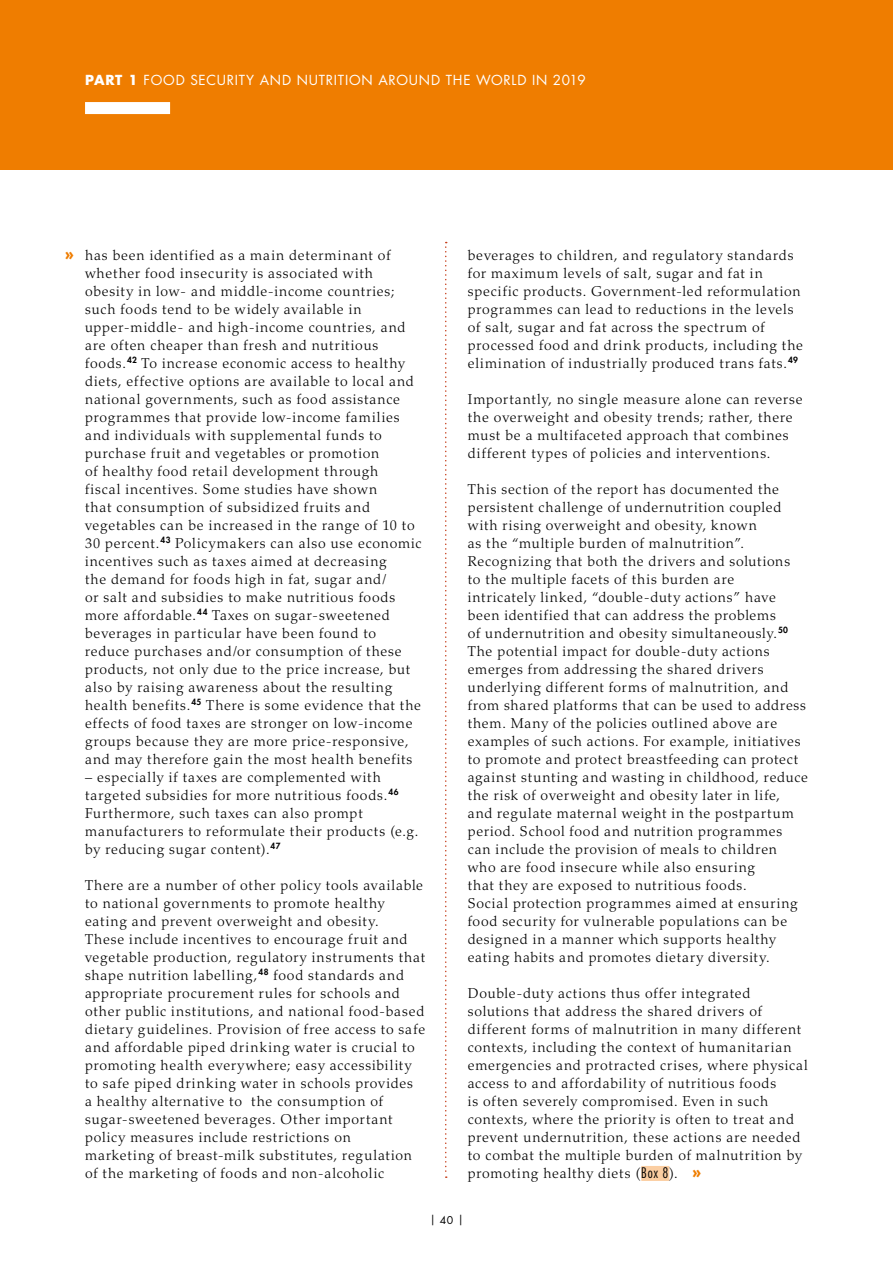
<style>
.page{position:relative;width:893px;height:1263px;background:#fff}
.page>*{position:absolute;margin:0;border:0;box-sizing:border-box;transform-origin:0 0}
.NewPara1{font:800 16.5px "Futura Std";color:#ef7d00}
.NewPara1_OK{font:300 14.25px/18px "Palatino LT Std";letter-spacing:.055em;color:#000}
.t1{font:13.5px "Futura Std";letter-spacing:.055em;color:#fff}
.t2{font:10.5px "Futura Std";color:#000}
.s1{font-weight:700}
.s2{font-family:"Futura Std";font-stretch:condensed}
</style>
<div class="page">
<div style="left:0;top:0;width:893px;height:170px;background:#ef7d00"></div>
<div style="left:85px;top:102px;width:85px;height:12px;background:#fff"></div>
<svg style="left:445px;top:242px;width:2px;height:936px"></svg>
<div style="left:641px;top:1166px;width:28px;height:15px;background:#fbcea2"></div>
<p class="t1" style="left:85px;top:71px;width:502px"><span class="s1">PART 1</span> FOOD SECURITY AND NUTRITION AROUND THE WORLD IN 2019</p>
<p class="NewPara1" style="left:65px;top:243px;width:11px">»</p>
<p class="NewPara1_OK" style="left:85px;top:246px;width:338px">has been identified as a main determinant of whether food insecurity is associated with obesity in low- and middle-income countries; such foods tend to be widely available in upper-middle- and high-income countries, and are often cheaper than fresh and nutritious foods.<sup>42</sup> To increase economic access to healthy diets, effective options are available to local and national governments, such as food assistance programmes that provide low-income families and individuals with supplemental funds to purchase fruit and vegetables or promotion<br>of healthy food retail development through<br>fiscal incentives. Some studies have shown<br>that consumption of subsidized fruits and vegetables can be increased in the range of 10 to 30 percent.<sup>43</sup> Policymakers can also use economic incentives such as taxes aimed at decreasing<br>the demand for foods high in fat, sugar and/<br>or salt and subsidies to make nutritious foods more affordable.<sup>44</sup> Taxes on sugar-sweetened beverages in particular have been found to reduce purchases and/or consumption of these products, not only due to the price increase, but also by raising awareness about the resulting health benefits.<sup>45</sup> There is some evidence that the effects of food taxes are stronger on low-income groups because they are more price-responsive, and may therefore gain the most health benefits</p>
<p class="NewPara1_OK" style="left:85px;top:768px;width:335px">– especially if taxes are complemented with targeted subsidies for more nutritious foods.<sup>46<br></sup>Furthermore, such taxes can also prompt manufacturers to reformulate their products (e.g. by reducing sugar content).<sup>47</sup></p>
<p class="NewPara1_OK" style="left:85px;top:876px;width:342px">There are a number of other policy tools available to national governments to promote healthy eating and prevent overweight and obesity.<br>These include incentives to encourage fruit and vegetable production, regulatory instruments that shape nutrition labelling,<sup>48</sup> food standards and appropriate procurement rules for schools and other public institutions, and national food-based dietary guidelines. Provision of free access to safe and affordable piped drinking water is crucial to promoting health everywhere; easy accessibility to safe piped drinking water in schools provides<br>a healthy alternative to the consumption of sugar-sweetened beverages. Other important policy measures include restrictions on<br>marketing of breast-milk substitutes, regulation of the marketing of foods and non-alcoholic</p>
<p class="NewPara1_OK" style="left:468px;top:246px;width:337px">beverages to children, and regulatory standards for maximum levels of salt, sugar and fat in specific products. Government-led reformulation programmes can lead to reductions in the levels of salt, sugar and fat across the spectrum of processed food and drink products, including the elimination of industrially produced trans fats.<sup>49</sup></p>
<p class="NewPara1_OK" style="left:468px;top:390px;width:337px">Importantly, no single measure alone can reverse the overweight and obesity trends; rather, there must be a multifaceted approach that combines different types of policies and interventions.</p>
<p class="NewPara1_OK" style="left:468px;top:480px;width:342px">This section of the report has documented the persistent challenge of undernutrition coupled with rising overweight and obesity, known<br>as the “multiple burden of malnutrition”.<br>Recognizing that both the drivers and solutions<br>to the multiple facets of this burden are<br>intricately linked, “double-duty actions” have been identified that can address the problems<br>of undernutrition and obesity simultaneously.<sup>50<br></sup>The potential impact for double-duty actions emerges from addressing the shared drivers underlying different forms of malnutrition, and from shared platforms that can be used to address them. Many of the policies outlined above are examples of such actions. For example, initiatives to promote and protect breastfeeding can protect against stunting and wasting in childhood, reduce the risk of overweight and obesity later in life, and regulate maternal weight in the postpartum period. School food and nutrition programmes can include the provision of meals to children who are food insecure while also ensuring<br>that they are exposed to nutritious foods.<br>Social protection programmes aimed at ensuring food security for vulnerable populations can be designed in a manner which supports healthy eating habits and promotes dietary diversity.</p>
<p class="NewPara1_OK" style="left:468px;top:984px;width:342px">Double-duty actions thus offer integrated solutions that address the shared drivers of different forms of malnutrition in many different contexts, including the context of humanitarian emergencies and protracted crises, where physical access to and affordability of nutritious foods<br>is often severely compromised. Even in such contexts, where the priority is often to treat and prevent undernutrition, these actions are needed to combat the multiple burden of malnutrition by promoting healthy diets (<span class="s2">Box 8</span>).</p>
<p class="NewPara1" style="left:692px;top:1161px;width:11px">»</p>
<p class="t2" style="left:430px;top:1213px;width:35px">| 40 |</p>
</div>
